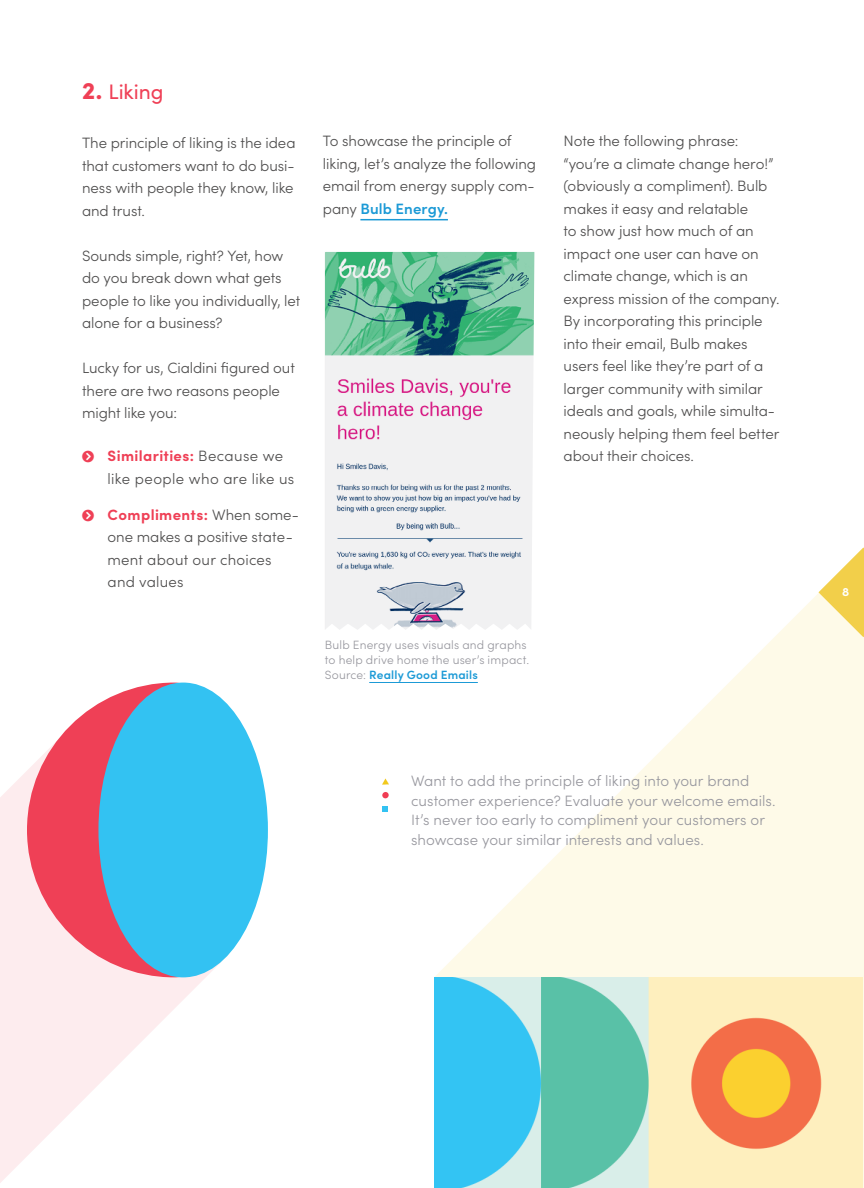
<style>
.page{position:relative;width:864px;height:1188px;background:#fff}
.page>*{position:absolute;margin:0;border:0;box-sizing:border-box;transform-origin:0 0}
.t1{font:21px "Sofia Pro";letter-spacing:-.005em;color:#ef4056}
.t2{font:300 15px/22.5px "Sofia Pro";letter-spacing:-.005em;color:#4e4d4d}
.t3{font:300 15px/19.5px "Sofia Pro";letter-spacing:.005em;color:#97979e}
.t4{font:300 15px/22.5px "Sofia Pro";letter-spacing:.025em;color:#4e4d4d}
.t5{font:300 12px/15px "Sofia Pro";letter-spacing:.015em;color:#97979e}
.t6{font:700 12px "Sofia Pro";color:#fff}
.s1{font-weight:900;font-size:24px}
.s2{font-weight:700;color:#ef4056}
.s3{font-weight:600;color:#1c9ad6}
</style>
<div class="page">
<svg style="left:435px;top:594px;width:429px;height:594px;fill:#fefae8"></svg>
<svg style="left:0;top:771px;width:206px;height:412px;fill:#fdecee"></svg>
<hr style="left:360px;top:219px;width:88px;height:1px;background:#1c9ad6">
<img style="left:325px;top:252px;width:209px;height:378px">
<hr style="left:369px;top:682px;width:109px;height:1px;background:#1c9ad6">
<div style="left:382px;top:792px;width:7px;height:6px;background:#f03d54;border-radius:50%"></div>
<svg style="left:383px;top:806px;width:5px;height:5px"></svg>
<svg style="left:382px;top:778px;width:7px;height:6px"></svg>
<svg style="left:27px;top:683px;width:229px;height:294px;fill:#ef4056"></svg>
<div style="left:98px;top:683px;width:170px;height:294px;background:#33c2f2;border-radius:50%"></div>
<img style="left:434px;top:977px;width:429px;height:211px">
<svg style="left:818px;top:547px;width:46px;height:90px"></svg>
<h1 class="t1" style="left:82px;top:76px;width:83px"><span class="s1">2.</span> Liking</h1>
<p class="t2" style="left:82px;top:131px;width:215px">The principle of liking is the idea that customers want to do busi&shy;ness with people they know, like and trust.</p>
<p class="t2" style="left:82px;top:244px;width:220px">Sounds simple, right? Yet, how do you break down what gets people to like you individually, let alone for a business?</p>
<p class="t2" style="left:82px;top:356px;width:214px">Lucky for us, Cialdini figured out there are two reasons people might like you:</p>
<p class="t4" style="left:108px;top:444px;width:188px"><span class="s2">Similarities:</span> Because we like people who are like us</p>
<p class="t2" style="left:108px;top:502px;width:193px"><span class="s2">Compliments:</span> When some&shy;one makes a positive state&shy;ment about our choices and values</p>
<p class="t2" style="left:323px;top:129px;width:215px">To showcase the principle of liking, let’s analyze the following email from energy supply com&shy;pany <span class="s3">Bulb Energy.</span></p>
<p class="t2" style="left:564px;top:129px;width:217px">Note the following phrase: “you’re a climate change hero!” (obviously a compliment). Bulb makes it easy and relatable<br>to show just how much of an impact one user can have on climate change, which is an express mission of the company.<br>By incorporating this principle into their email, Bulb makes users feel like they’re part of a larger community with similar ideals and goals, while simulta&shy;neously helping them feel better about their choices.</p>
<p class="t5" style="left:325px;top:637px;width:206px">Bulb Energy uses visuals and graphs to help drive home the user’s impact.<br>Source: <span class="s3">Really Good Emails</span></p>
<p class="t3" style="left:411px;top:771px;width:366px">Want to add the principle of liking into your brand customer experience? Evaluate your welcome emails.<br>It’s never too early to compliment your customers or showcase your similar interests and values.</p>
<p class="t6" style="left:842px;top:583px;width:9px">8</p>
</div>
